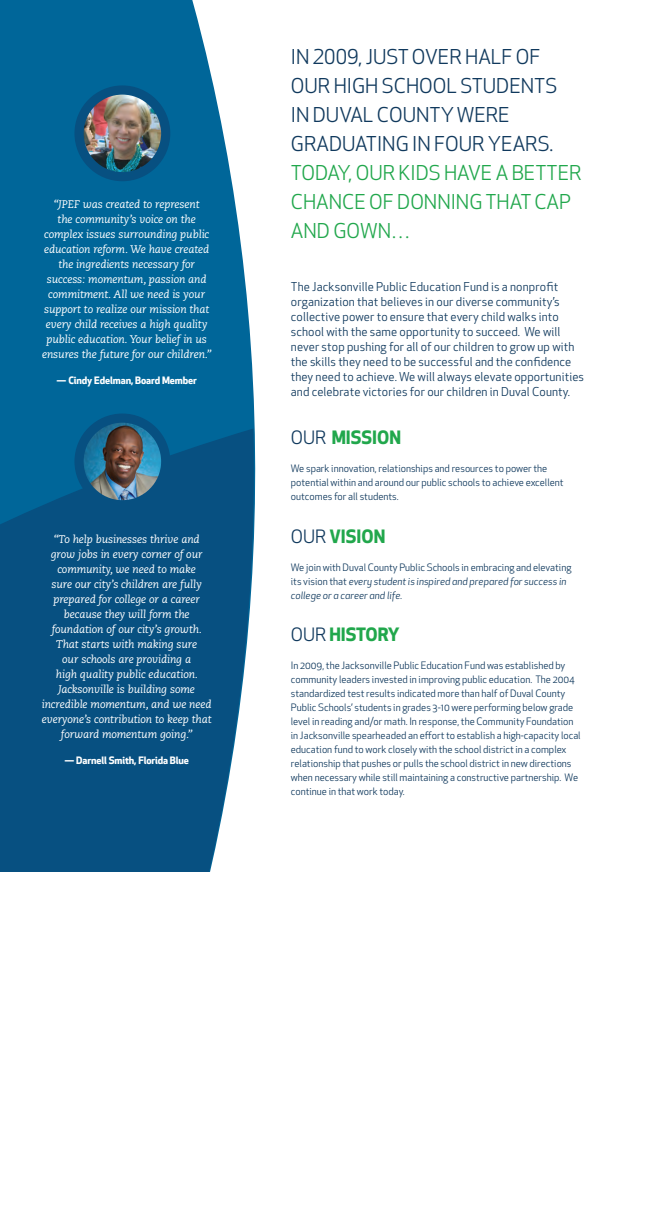
<style>
.page{position:relative;width:648px;height:1224px;background:#fff}
.page>*{position:absolute;margin:0;border:0;box-sizing:border-box;transform-origin:0 0}
.Normal_Normal___Afte{font:20px/29px "Apex New";color:#10395d}
.Normal_Normal___Afte-2{font:700 18px "Apex New";color:#21a74c}
.Normal_Normal___Afte-3{font:12px/15px "Apex New";letter-spacing:.01em;color:#10395d}
.Normal_Normal___Afte-4{font:italic 11px/15px "Caecilia LT Std";letter-spacing:-.01em;color:#fff;text-align:center}
.Normal_Normal___Afte-5{font:10px/14px "Apex New";color:#10395d}
.Normal_Normal___Afte-6{font:700 10px "Apex New";letter-spacing:-.01em;color:#fff}
.s1{color:#21a74c}
.s2{font-weight:400;color:#10395d}
.s3{font-style:italic}
</style>
<div class="page">
<svg style="left:0;top:0;width:255px;height:429px;background:#1874a2"></svg>
<svg style="left:0;top:429px;width:256px;height:442px;background:#155b8a"></svg>
<img style="left:79px;top:90px;width:87px;height:87px;border-radius:43px">
<div style="left:74px;top:85px;width:96px;height:96px;border:9px solid #075081;border-radius:50%"></div>
<img style="left:83px;top:418px;width:80px;height:87px">
<div style="left:74px;top:414px;width:96px;height:95px;border:9px solid #075081;border-radius:50%"></div>
<p class="Normal_Normal___Afte-4" style="left:42px;top:197px;width:171px">“JPEF was created to represent<br>the community’s voice on the complex issues surrounding public education reform. We have created the ingredients necessary for success: momentum, passion and commitment. All we need is your support to realize our mission that every child receives a high quality public education. Your belief in us ensures the future for our children.”</p>
<p class="Normal_Normal___Afte-6" style="left:57px;top:373px;width:142px">— Cindy Edelman, Board Member</p>
<p class="Normal_Normal___Afte-4" style="left:42px;top:532px;width:171px">“To help businesses thrive and grow jobs in every corner of our community, we need to make<br>sure our city’s children are fully prepared for college or a career because they will form the foundation of our city’s growth.<br>That starts with making sure<br>our schools are providing a<br>high quality public education.<br>Jacksonville is building some incredible momentum, and we need everyone’s contribution to keep that forward momentum going.”</p>
<p class="Normal_Normal___Afte-6" style="left:64px;top:753px;width:126px">— Darnell Smith, Florida Blue</p>
<p class="Normal_Normal___Afte" style="left:291px;top:42px;width:292px">IN 2009, JUST OVER HALF OF<br>OUR HIGH SCHOOL STUDENTS<br>IN DUVAL COUNTY WERE<br>GRADUATING IN FOUR YEARS.<br><span class="s1">TODAY, OUR KIDS HAVE A BETTER<br>CHANCE OF DONNING THAT CAP<br>AND GOWN…</span></p>
<p class="Normal_Normal___Afte-3" style="left:291px;top:279px;width:295px">The Jacksonville Public Education Fund is a nonprofit organization that believes in our diverse community’s collective power to ensure that every child walks into school with the same opportunity to succeed. We will never stop pushing for all of our children to grow up with the skills they need to be successful and the confidence they need to achieve. We will always elevate opportunities and celebrate victories for our children in Duval County.</p>
<p class="Normal_Normal___Afte-2" style="left:291px;top:425px;width:112px"><span class="s2">OUR</span> MISSION</p>
<p class="Normal_Normal___Afte-5" style="left:291px;top:462px;width:274px">We spark innovation, relationships and resources to power the potential within and around our public schools to achieve excellent outcomes for all students.</p>
<p class="Normal_Normal___Afte-2" style="left:291px;top:523px;width:96px"><span class="s2">OUR</span> VISION</p>
<p class="Normal_Normal___Afte-5" style="left:291px;top:560px;width:282px">We join with Duval County Public Schools in embracing and elevating its vision that <span class="s3">every student is inspired and prepared for success in college or a career and life.</span></p>
<p class="Normal_Normal___Afte-2" style="left:291px;top:621px;width:110px"><span class="s2">OUR</span> HISTORY</p>
<p class="Normal_Normal___Afte-5" style="left:291px;top:658px;width:291px">In 2009, the Jacksonville Public Education Fund was established by community leaders invested in improving public education. The 2004 standardized test results indicated more than half of Duval County Public Schools’ students in grades 3-10 were performing below grade level in reading and/or math. In response, the Community Foundation in Jacksonville spearheaded an effort to establish a high-capacity local education fund to work closely with the school district in a complex relationship that pushes or pulls the school district in new directions when necessary while still maintaining a constructive partnership. We continue in that work today.</p>
</div>
